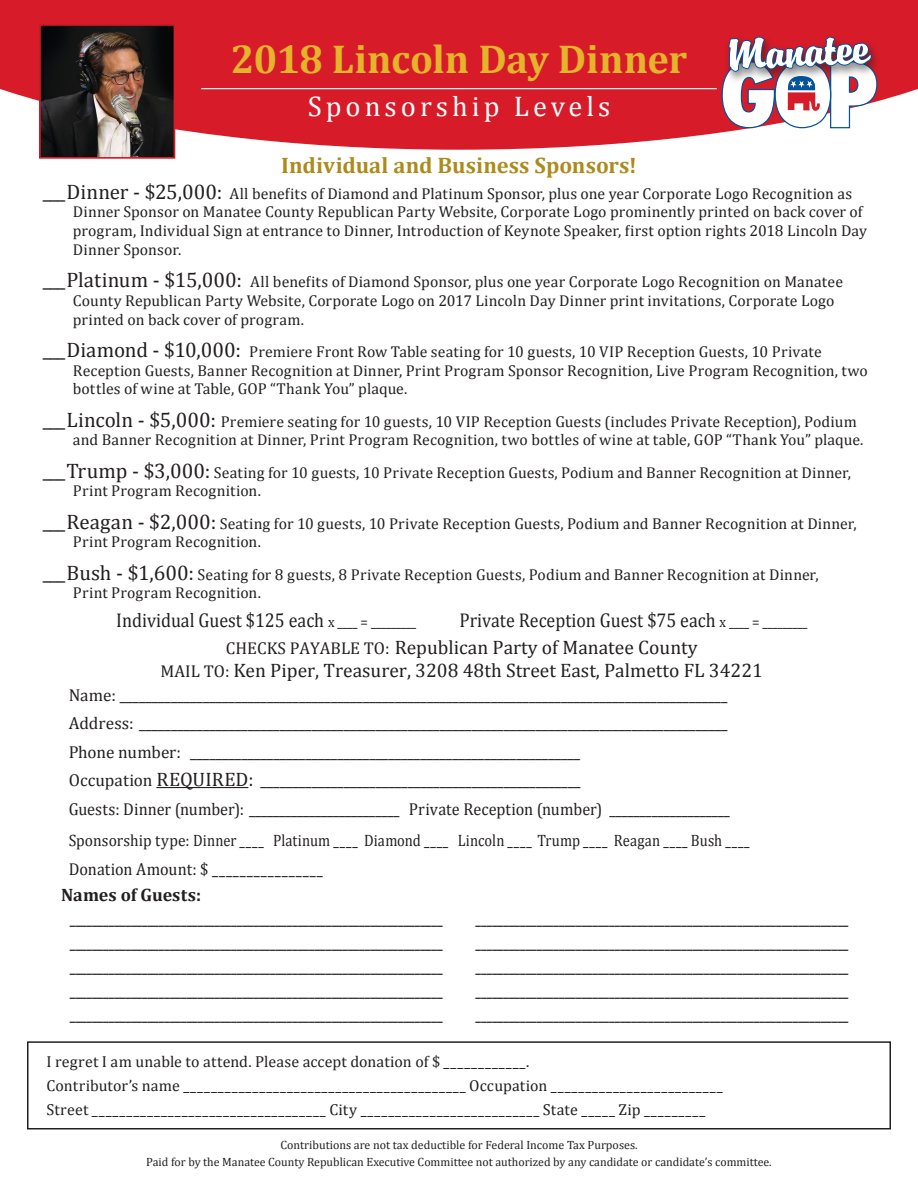
<style>
.page{position:relative;width:918px;height:1188px;background:#fff}
.page>*{position:absolute;margin:0;border:0;box-sizing:border-box;transform-origin:0 0}
.t1{font:700 40.5px "Cambria";letter-spacing:-.01em;color:#e4b52b}
.t2{font:28.5px "Cambria";letter-spacing:.14em;color:#fff}
.t3{font:700 22.5px "Cambria";letter-spacing:.005em;color:#ac8b1d}
.t4{font:19.95px "Cambria";color:#231f20;scale:.9 1}
.t5{font:19.5px "Cambria";color:#231f20}
.t6{font:700 18px "Cambria";color:#231f20}
.t7{font:17.25px "Cambria";color:#231f20}
.t8{font:17.25px "Cambria";color:#231f20;scale:.94 1}
.t9{font:16.5px "Cambria";letter-spacing:.005em;color:#231f20;scale:.94 1}
.t10{font:15.9px "Cambria";letter-spacing:.005em;color:#231f20}
.t11{font:15.75px/18.8px "Cambria";letter-spacing:.005em;color:#231f20}
.t12{font:700 15px "Cambria";color:#231f20}
.t13{font:12px "Cambria";color:#231f20}
.s1{font-size:21px}
.s2{font-size:15px}
.s3{font-size:17.1px}
.s4{font-size:19.5px}
</style>
<div class="page">
<svg style="left:0;top:0;width:918px;height:150px;background:#dc323f"></svg>
<div style="left:27px;top:1041px;width:864px;height:89px;border:2px solid #231f20"></div>
<hr style="left:156px;top:787px;width:92px;height:1px;background:#231f20">
<hr style="left:201px;top:88px;width:516px;height:1px;background:#fff">
<img style="left:42px;top:27px;width:130px;height:129px">
<div style="left:39px;top:24px;width:136px;height:135px;border:2px solid #d81b29"></div>
<div style="left:724px;top:34px;width:158px;height:50px;background:#d81b29"></div>
<svg style="left:721px;top:0;width:157px;height:136px"></svg>
<p class="t1" style="left:231px;top:30px;width:458px">2018 Lincoln Day Dinner</p>
<p class="t2" style="left:308px;top:89px;width:304px">Sponsorship Levels</p>
<p class="t3" style="left:281px;top:149px;width:357px">Individual and Business Sponsors!</p>
<p class="t11" style="left:73px;top:184px;width:796px;text-indent:-30px"><span class="s1">___ Dinner - $25,000:</span> All benefits of Diamond and Platinum Sponsor, plus one year Corporate Logo Recognition as Dinner Sponsor on Manatee County Republican Party Website, Corporate Logo prominently printed on back cover of program, Individual Sign at entrance to Dinner, Introduction of Keynote Speaker, first option rights 2018 Lincoln Day Dinner Sponsor.</p>
<p class="t11" style="left:73px;top:272px;width:772px;text-indent:-30px"><span class="s1">___ Platinum - $15,000:</span> All benefits of Diamond Sponsor, plus one year Corporate Logo Recognition on Manatee<br>County Republican Party Website, Corporate Logo on 2017 Lincoln Day Dinner print invitations, Corporate Logo printed on back cover of program.</p>
<p class="t11" style="left:73px;top:342px;width:797px;text-indent:-30px"><span class="s1">___ Diamond - $10,000:</span> Premiere Front Row Table seating for 10 guests, 10 VIP Reception Guests, 10 Private<br>Reception Guests, Banner Recognition at Dinner, Print Program Sponsor Recognition, Live Program Recognition, two bottles of wine at Table, GOP “Thank You” plaque.</p>
<p class="t11" style="left:73px;top:412px;width:792px;text-indent:-30px"><span class="s1">___ Lincoln - $5,000:</span> Premiere seating for 10 guests, 10 VIP Reception Guests (includes Private Reception), Podium and Banner Recognition at Dinner, Print Program Recognition, two bottles of wine at table, GOP “Thank You” plaque.</p>
<p class="t11" style="left:73px;top:463px;width:780px;text-indent:-30px"><span class="s1">___ Trump - $3,000:</span> Seating for 10 guests, 10 Private Reception Guests, Podium and Banner Recognition at Dinner,<br>Print Program Recognition.</p>
<p class="t11" style="left:73px;top:514px;width:785px;text-indent:-30px"><span class="s1">___ Reagan - $2,000:</span> Seating for 10 guests, 10 Private Reception Guests, Podium and Banner Recognition at Dinner,<br>Print Program Recognition.</p>
<p class="t11" style="left:43px;top:565px;width:777px"><span class="s1">___ Bush - $1,600:</span> Seating for 8 guests, 8 Private Reception Guests, Podium and Banner Recognition at Dinner,</p>
<p class="t11" style="left:73px;top:584px;width:190px">Print Program Recognition.</p>
<p class="t4" style="left:116px;top:608px;width:335px">Individual Guest $125 each <span class="s2">x ____ = _________</span></p>
<p class="t4" style="left:459px;top:608px;width:388px">Private Reception Guest $75 each <span class="s2">x ____ = _________</span></p>
<p class="t5" style="left:226px;top:636px;width:473px"><span class="s3">CHECKS PAYABLE TO:</span> Republican Party of Manatee County</p>
<p class="t5" style="left:161px;top:659px;width:604px"><span class="s3">MAIL TO:</span> Ken Piper, Treasurer, 3208 48th Street East, Palmetto FL 34221</p>
<p class="t7" style="left:69px;top:685px;width:660px">Name: _______________________________________________________________________________________________</p>
<p class="t7" style="left:69px;top:713px;width:660px">Address: ____________________________________________________________________________________________</p>
<p class="t7" style="left:69px;top:742px;width:513px">Phone number: _____________________________________________________________</p>
<p class="t7" style="left:69px;top:770px;width:513px">Occupation <span class="s4">REQUIRED:</span> __________________________________________________</p>
<p class="t8" style="left:69px;top:799px;width:705px">Guests: Dinner (number): _________________________ Private Reception (number) ____________________</p>
<p class="t9" style="left:69px;top:831px;width:726px">Sponsorship type: Dinner ____ Platinum ____ Diamond ____ Lincoln ____ Trump ____ Reagan ____ Bush ____</p>
<p class="t8" style="left:69px;top:859px;width:272px">Donation Amount: $ ________________</p>
<p class="t6" style="left:61px;top:882px;width:142px">Names of Guests:</p>
<p class="t12" style="left:70px;top:909px;width:374px">___________________________________________________________________</p>
<p class="t12" style="left:476px;top:909px;width:374px">___________________________________________________________________</p>
<p class="t12" style="left:70px;top:933px;width:374px">___________________________________________________________________</p>
<p class="t12" style="left:476px;top:933px;width:374px">___________________________________________________________________</p>
<p class="t12" style="left:70px;top:957px;width:374px">___________________________________________________________________</p>
<p class="t12" style="left:476px;top:957px;width:374px">___________________________________________________________________</p>
<p class="t12" style="left:70px;top:981px;width:374px">___________________________________________________________________</p>
<p class="t12" style="left:476px;top:981px;width:374px">___________________________________________________________________</p>
<p class="t12" style="left:70px;top:1005px;width:374px">___________________________________________________________________</p>
<p class="t12" style="left:476px;top:1005px;width:374px">___________________________________________________________________</p>
<p class="t10" style="left:46px;top:1052px;width:484px">I regret I am unable to attend. Please accept donation of $ ____________.</p>
<p class="t10" style="left:46px;top:1076px;width:678px">Contributor’s name _________________________________________ Occupation _________________________</p>
<p class="t10" style="left:46px;top:1100px;width:660px">Street __________________________________ City __________________________ State _____ Zip _________</p>
<p class="t13" style="left:280px;top:1138px;width:359px">Contributions are not tax deductible for Federal Income Tax Purposes.</p>
<p class="t13" style="left:146px;top:1155px;width:627px">Paid for by the Manatee County Republican Executive Committee not authorized by any candidate or candidate’s committee.</p>
</div>
